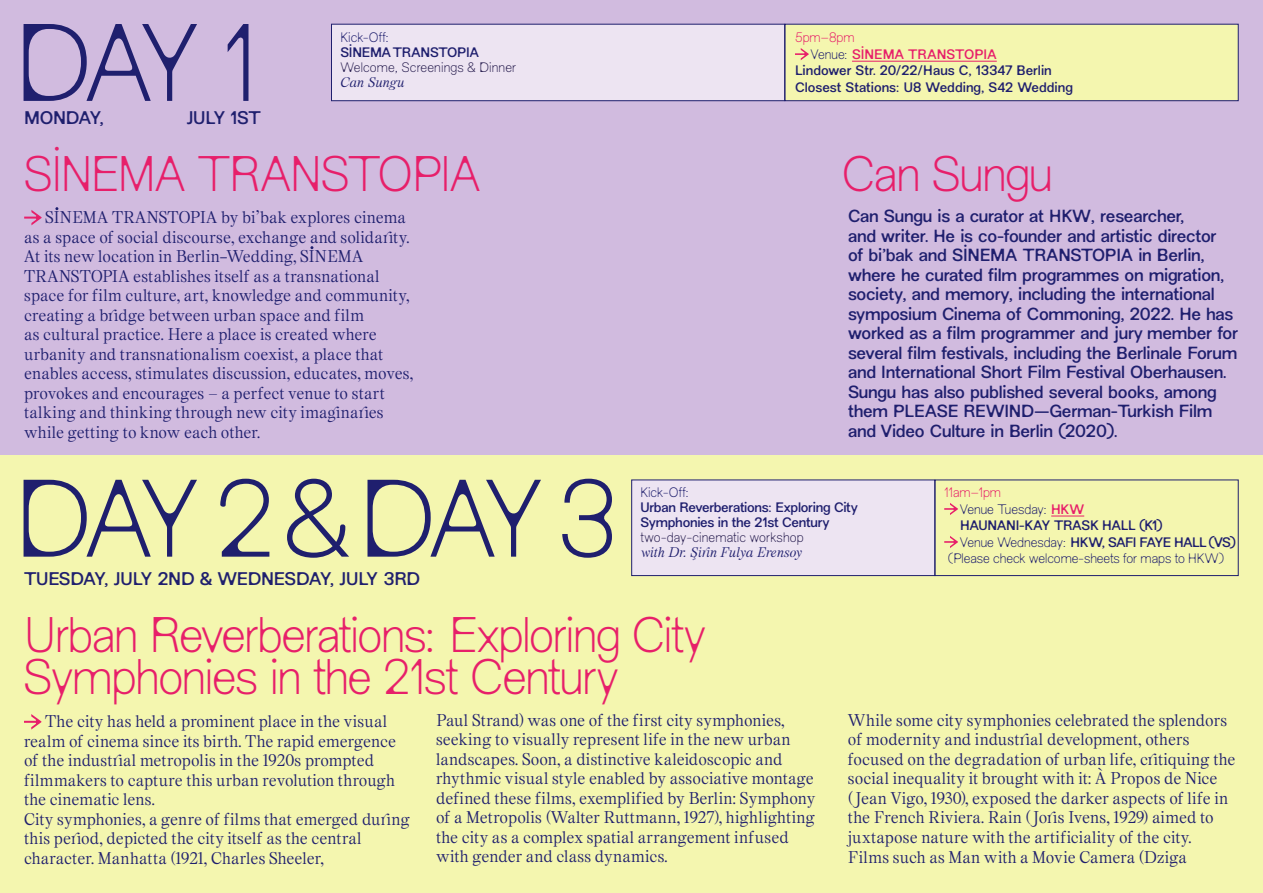
<style>
.page{position:relative;width:1263px;height:893px;background:#fff}
.page>*{position:absolute;margin:0;border:0;box-sizing:border-box;transform-origin:0 0}
.t1{font:108px "New Edge HKW Light Rounded";letter-spacing:-.11em;color:#1f1f6e}
.t2{font:49.05px/42px "New Edge HKW Light Rounded";letter-spacing:-.025em;color:#e71f6a}
.t3{font:18px "New Edge HKW";letter-spacing:-.02em;color:#1f1f6e}
.t4{font:17.25px/19.5px "New Edge HKW";letter-spacing:-.015em;color:#1f1f6e}
.t5{font:16.5px/19.5px "Keroine PRO Doux Extreme";color:#1f1f6e}
.t6{font:13.5px/16.5px "New Edge HKW";letter-spacing:-.015em;color:#1f1f6e}
.t7{font:13.5px/16.5px "New Edge HKW Light Rounded";color:#1f1f6e}
.t8{font:13.5px "New Edge HKW Light Rounded";letter-spacing:.015em;color:#2b2152}
.t9{font:13.5px "Keroine PRO Intense Legere";letter-spacing:-.015em;color:#1f1f6e}
.t10{font:13.5px "New Edge HKW Light Rounded";color:#e71f6a}
.s1{font-family:"New Edge HKW Light Rounded"}
.s2{color:#e71f6a}
.s3{font-family:"New Edge HKW";color:#e71f6a}
</style>
<div class="page">
<div style="left:0;top:0;width:1263px;height:456px;background:#d1bbdf"></div>
<div style="left:0;top:456px;width:1263px;height:437px;background:#f4f6af"></div>
<svg style="left:24px;top:210px;width:18px;height:15px"></svg>
<div style="left:331px;top:24px;width:454px;height:77px;background:#ede4f2;border:1px solid #1f1f6e"></div>
<div style="left:631px;top:480px;width:304px;height:96px;background:#ede4f2;border:1px solid #1f1f6e"></div>
<div style="left:785px;top:24px;width:453px;height:77px;background:#f4f6af;border:1px solid #1f1f6e"></div>
<div style="left:935px;top:480px;width:303px;height:96px;background:#f4f6af;border:1px solid #1f1f6e"></div>
<hr style="left:852px;top:61px;width:145px;height:1px;background:#e71f6a">
<svg style="left:795px;top:48px;width:14px;height:12px"></svg>
<svg style="left:24px;top:714px;width:18px;height:15px"></svg>
<hr style="left:1051px;top:516px;width:33px;height:1px;background:#e71f6a">
<svg style="left:944px;top:503px;width:14px;height:12px"></svg>
<svg style="left:944px;top:536px;width:14px;height:12px"></svg>
<h1 class="t1" style="left:15px;top:0;width:244px">DAY 1</h1>
<p class="t3" style="left:24px;top:108px;width:81px">MONDAY,</p>
<p class="t3" style="left:186px;top:108px;width:76px">JULY 1ST</p>
<p class="t7" style="left:340px;top:29px;width:50px">Kick-Off:</p>
<p class="t6" style="left:340px;top:44px;width:140px">SİNEMA TRANSTOPIA</p>
<p class="t8" style="left:340px;top:60px;width:177px">Welcome, Screenings &amp; Dinner</p>
<p class="t9" style="left:340px;top:75px;width:66px">Can Sungu</p>
<p class="t10" style="left:795px;top:30px;width:61px">5pm–8pm</p>
<p class="t6" style="left:795px;top:46px;width:279px;text-indent:16px"><span class="s1">Venue:</span> <span class="s2">SİNEMA TRANSTOPIA<br></span>Lindower Str. 20/22/Haus C, 13347 Berlin<br>Closest Stations: U8 Wedding, S42 Wedding</p>
<h2 class="t2" style="left:24px;top:153px;width:458px">SİNEMA TRANSTOPIA</h2>
<h2 class="t2" style="left:842px;top:153px;width:213px">Can Sungu</h2>
<p class="t5" style="left:24px;top:208px;width:391px;text-indent:21px">SINEMA TRANSTOPIA by bi’bak explores cinema as a space of social discourse, exchange and solidarity.<br>At its new location in Berlin-Wedding, SINEMA TRANSTOPIA establishes itself as a transnational space for film culture, art, knowledge and community, creating a bridge between urban space and film<br>as cultural practice. Here a place is created where urbanity and transnationalism coexist, a place that enables access, stimulates discussion, educates, moves, provokes and encourages – a perfect venue to start talking and thinking through new city imaginaries while getting to know each other.</p>
<h1 class="t1" style="left:15px;top:456px;width:603px">DAY 2 &amp; DAY 3</h1>
<p class="t3" style="left:24px;top:568px;width:398px">TUESDAY, JULY 2ND &amp; WEDNESDAY, JULY 3RD</p>
<p class="t4" style="left:848px;top:206px;width:392px">Can Sungu is a curator at HKW, researcher,<br>and writer. He is co-founder and artistic director<br>of bi'bak and SİNEMA TRANSTOPIA in Berlin, where he curated film programmes on migration, society, and memory, including the international symposium Cinema of Commoning, 2022. He has worked as a film programmer and jury member for several film festivals, including the Berlinale Forum and International Short Film Festival Oberhausen.<br>Sungu has also published several books, among them PLEASE REWIND—German-Turkish Film and Video Culture in Berlin (2020).</p>
<p class="t7" style="left:640px;top:484px;width:50px">Kick-Off:</p>
<p class="t6" style="left:640px;top:500px;width:219px;line-height:15px">Urban Reverberations: Exploring City<br>Symphonies in the 21st Century</p>
<p class="t8" style="left:640px;top:530px;width:165px">two-day-cinematic workshop</p>
<p class="t9" style="left:640px;top:545px;width:163px">with Dr. Şirin Fulya Erensoy</p>
<p class="t7" style="left:960px;top:484px;width:126px;text-indent:-16px"><span class="s2">11am–1pm<br></span>Venue Tuesday: <span class="s3">HKW</span></p>
<p class="t6" style="left:960px;top:517px;width:278px">HAUNANI-KAY TRASK HALL (K1)<br><span class="s1">Venue Wednesday:</span> HKW, SAFI FAYE HALL (VS)</p>
<p class="t7" style="left:948px;top:550px;width:277px">(Please check welcome-sheets for maps to HKW)</p>
<h2 class="t2" style="left:24px;top:614px;width:684px">Urban Reverberations: Exploring City<br>Symphonies in the 21st Century</h2>
<p class="t5" style="left:24px;top:712px;width:387px;text-indent:21px">The city has held a prominent place in the visual realm of cinema since its birth. The rapid emergence of the industrial metropolis in the 1920s prompted filmmakers to capture this urban revolution through the cinematic lens.<br>City symphonies, a genre of films that emerged during this period, depicted the city itself as the central character. Manhatta (1921, Charles Sheeler,</p>
<p class="t5" style="left:436px;top:711px;width:381px">Paul Strand) was one of the first city symphonies, seeking to visually represent life in the new urban landscapes. Soon, a distinctive kaleidoscopic and rhythmic visual style enabled by associative montage defined these films, exemplified by Berlin: Symphony of a Metropolis (Walter Ruttmann, 1927), highlighting the city as a complex spatial arrangement infused with gender and class dynamics.</p>
<p class="t5" style="left:848px;top:711px;width:389px">While some city symphonies celebrated the splendors of modernity and industrial development, others focused on the degradation of urban life, critiquing the social inequality it brought with it: À Propos de Nice (Jean Vigo, 1930), exposed the darker aspects of life in the French Riviera. Rain (Joris Ivens, 1929) aimed to juxtapose nature with the artificiality of the city.<br>Films such as Man with a Movie Camera (Dziga</p>
</div>
